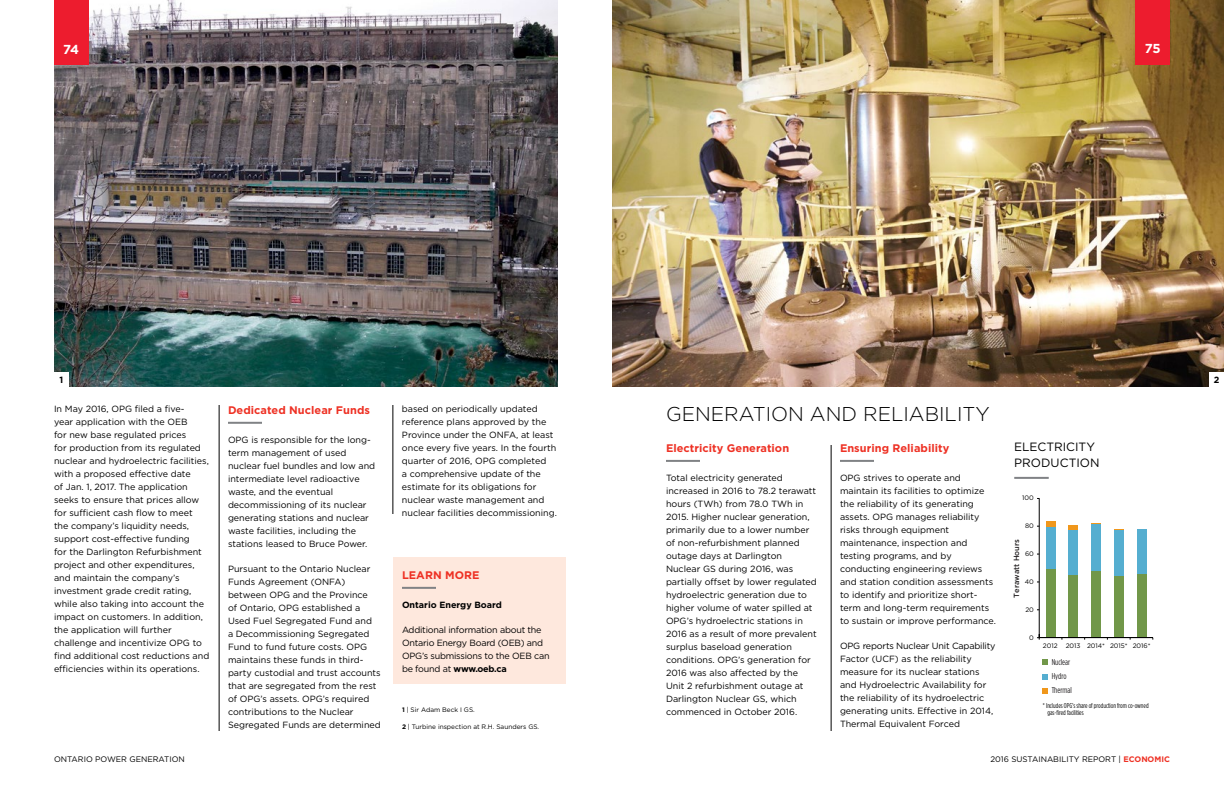
<style>
.page{position:relative;width:1224px;height:792px;background:#fff}
.page>*{position:absolute;margin:0;border:0;box-sizing:border-box;transform-origin:0 0}
.t1{font:300 20px "Gotham";color:#000}
.t2{font:700 13px "Gotham";color:#fff}
.t3{font:12px/16px "Gotham";color:#000}
.t4{font:700 11px "Gotham";letter-spacing:.005em;color:#ee3124}
.t5{font:9px/13px "Gotham";color:#000}
.t6{font:9px/13px "Gotham";letter-spacing:-.025em;color:#000}
.t7{font:700 9px "Gotham";color:#000}
.t8{font:8.5px/14.9px "Gotham Condensed";color:#221f20}
.t9{font:8px "Gotham";color:#000}
.t10{font:500 7.5px "Gotham";color:#221f20}
.t11{font:7px/7px "Gotham Condensed";color:#000}
.t12{font:6.5px "Gotham";color:#000}
.s1{font-weight:700}
.s2{font-weight:700;color:#ee3124}
</style>
<div class="page">
<img style="left:54px;top:0;width:504px;height:387px">
<img style="left:612px;top:0;width:612px;height:387px">
<hr style="left:666px;top:460px;width:34px;height:2px;background:#808285">
<hr style="left:840px;top:460px;width:34px;height:2px;background:#808285">
<hr style="left:228px;top:422px;width:34px;height:2px;background:#808285">
<div style="left:393px;top:558px;width:173px;height:126px;background:#fee8dd"></div>
<hr style="left:402px;top:587px;width:34px;height:2px;background:#808285">
<svg style="left:1042px;top:659px;width:5px;height:5px"></svg>
<svg style="left:1042px;top:674px;width:5px;height:5px"></svg>
<svg style="left:1042px;top:688px;width:5px;height:5px"></svg>
<svg style="left:1037px;top:498px;width:117px;height:142px"></svg>
<hr style="left:1014px;top:477px;width:35px;height:2px;background:#808285">
<hr style="left:831px;top:445px;width:1px;height:286px;background:#000">
<hr style="left:219px;top:405px;width:1px;height:326px;background:#000">
<hr style="left:393px;top:405px;width:1px;height:109px;background:#000">
<div style="left:1209px;top:372px;width:15px;height:15px;background:#fff"></div>
<div style="left:54px;top:372px;width:15px;height:15px;background:#fff"></div>
<div style="left:1136px;top:0;width:34px;height:65px;background:#ed1c2e"></div>
<div style="left:54px;top:0;width:34px;height:65px;background:#ed1c2e"></div>
<h2 class="t2" style="left:63px;top:40px;width:17px">74</h2>
<h2 class="t2" style="left:1145px;top:40px;width:17px">75</h2>
<p class="t7" style="left:60px;top:374px;width:5px">1</p>
<p class="t5" style="left:54px;top:402px;width:157px">In May 2016, OPG filed a five-<br>year application with the OEB<br>for new base regulated prices<br>for production from its regulated nuclear and hydroelectric facilities, with a proposed effective date<br>of Jan. 1, 2017. The application seeks to ensure that prices allow for sufficient cash flow to meet the company’s liquidity needs, support cost-effective funding<br>for the Darlington Refurbishment project and other expenditures, and maintain the company’s investment grade credit rating, while also taking into account the impact on customers. In addition, the application will further challenge and incentivize OPG to find additional cost reductions and efficiencies within its operations.</p>
<p class="t4" style="left:228px;top:403px;width:144px">Dedicated Nuclear Funds</p>
<p class="t5" style="left:228px;top:433px;width:149px">OPG is responsible for the long&shy;term management of used nuclear fuel bundles and low and intermediate level radioactive waste, and the eventual decommissioning of its nuclear generating stations and nuclear waste facilities, including the stations leased to Bruce Power.</p>
<p class="t5" style="left:228px;top:562px;width:154px">Pursuant to the Ontario Nuclear<br>Funds Agreement (ONFA) between OPG and the Province<br>of Ontario, OPG established a<br>Used Fuel Segregated Fund and<br>a Decommissioning Segregated<br>Fund to fund future costs. OPG maintains these funds in third&shy;party custodial and trust accounts that are segregated from the rest of OPG’s assets. OPG’s required contributions to the Nuclear<br>Segregated Funds are determined</p>
<p class="t5" style="left:402px;top:402px;width:156px">based on periodically updated reference plans approved by the<br>Province under the ONFA, at least once every five years. In the fourth quarter of 2016, OPG completed<br>a comprehensive update of the estimate for its obligations for nuclear waste management and nuclear facilities decommissioning.</p>
<h1 class="t1" style="left:666px;top:401px;width:325px">GENERATION AND RELIABILITY</h1>
<p class="t4" style="left:666px;top:441px;width:125px">Electricity Generation</p>
<p class="t5" style="left:666px;top:471px;width:152px">Total electricity generated increased in 2016 to 78.2 terawatt hours (TWh) from 78.0 TWh in<br>2015. Higher nuclear generation, primarily due to a lower number of non-refurbishment planned outage days at Darlington<br>Nuclear GS during 2016, was partially offset by lower regulated hydroelectric generation due to higher volume of water spilled at<br>OPG’s hydroelectric stations in<br>2016 as a result of more prevalent surplus baseload generation conditions. OPG’s generation for<br>2016 was also affected by the<br>Unit 2 refurbishment outage at<br>Darlington Nuclear GS, which commenced in October 2016.</p>
<h3 class="t3" style="left:1014px;top:438px;width:87px">ELECTRICITY<br>PRODUCTION</h3>
<p class="t4" style="left:840px;top:441px;width:111px">Ensuring Reliability</p>
<p class="t5" style="left:840px;top:471px;width:158px">OPG strives to operate and maintain its facilities to optimize the reliability of its generating assets. OPG manages reliability risks through equipment maintenance, inspection and testing programs, and by conducting engineering reviews and station condition assessments to identify and prioritize short&shy;term and long-term requirements to sustain or improve performance.</p>
<p class="t5" style="left:840px;top:639px;width:157px">OPG reports Nuclear Unit Capability Factor (UCF) as the reliability measure for its nuclear stations and Hydroelectric Availability for the reliability of its hydroelectric generating units. Effective in 2014, Thermal Equivalent Forced</p>
<p class="t12" style="left:1022px;top:494px;width:13px">100</p>
<p class="t12" style="left:1025px;top:522px;width:10px">80</p>
<p class="t10" style="left:1012px;top:598px;width:60px;rotate:-90deg">Terawatt Hours</p>
<p class="t12" style="left:1025px;top:550px;width:10px">60</p>
<p class="t4" style="left:402px;top:568px;width:79px">LEARN MORE</p>
<p class="t7" style="left:402px;top:599px;width:102px">Ontario Energy Board</p>
<p class="t6" style="left:402px;top:623px;width:149px">Additional information about the<br>Ontario Energy Board (OEB) and<br>OPG’s submissions to the OEB can be found at <span class="s1">www.oeb.ca</span></p>
<p class="t12" style="left:1029px;top:633px;width:6px">0</p>
<p class="t12" style="left:1025px;top:577px;width:11px">40</p>
<p class="t12" style="left:1025px;top:605px;width:10px">20</p>
<p class="t12" style="left:1043px;top:641px;width:109px">2012 2013 2014* 2015* 2016*</p>
<p class="t8" style="left:1052px;top:654px;width:20px">Nuclear<br>Hydro</p>
<p class="t8" style="left:1052px;top:683px;width:22px">Thermal</p>
<p class="t11" style="left:1047px;top:702px;width:103px;text-indent:-4px">* Includes OPG’s share of production from co-owned gas-fired facilities</p>
<p class="t12" style="left:402px;top:706px;width:74px"><span class="s1">1</span> | Sir Adam Beck I GS.</p>
<p class="t12" style="left:402px;top:723px;width:139px"><span class="s1">2</span> | Turbine inspection at R.H. Saunders GS.</p>
<p class="t9" style="left:54px;top:754px;width:132px">ONTARIO POWER GENERATION</p>
<p class="t9" style="left:990px;top:754px;width:181px">2016 SUSTAINABILITY REPORT | <span class="s2">ECONOMIC</span></p>
<p class="t7" style="left:1214px;top:374px;width:7px">2</p>
</div>
